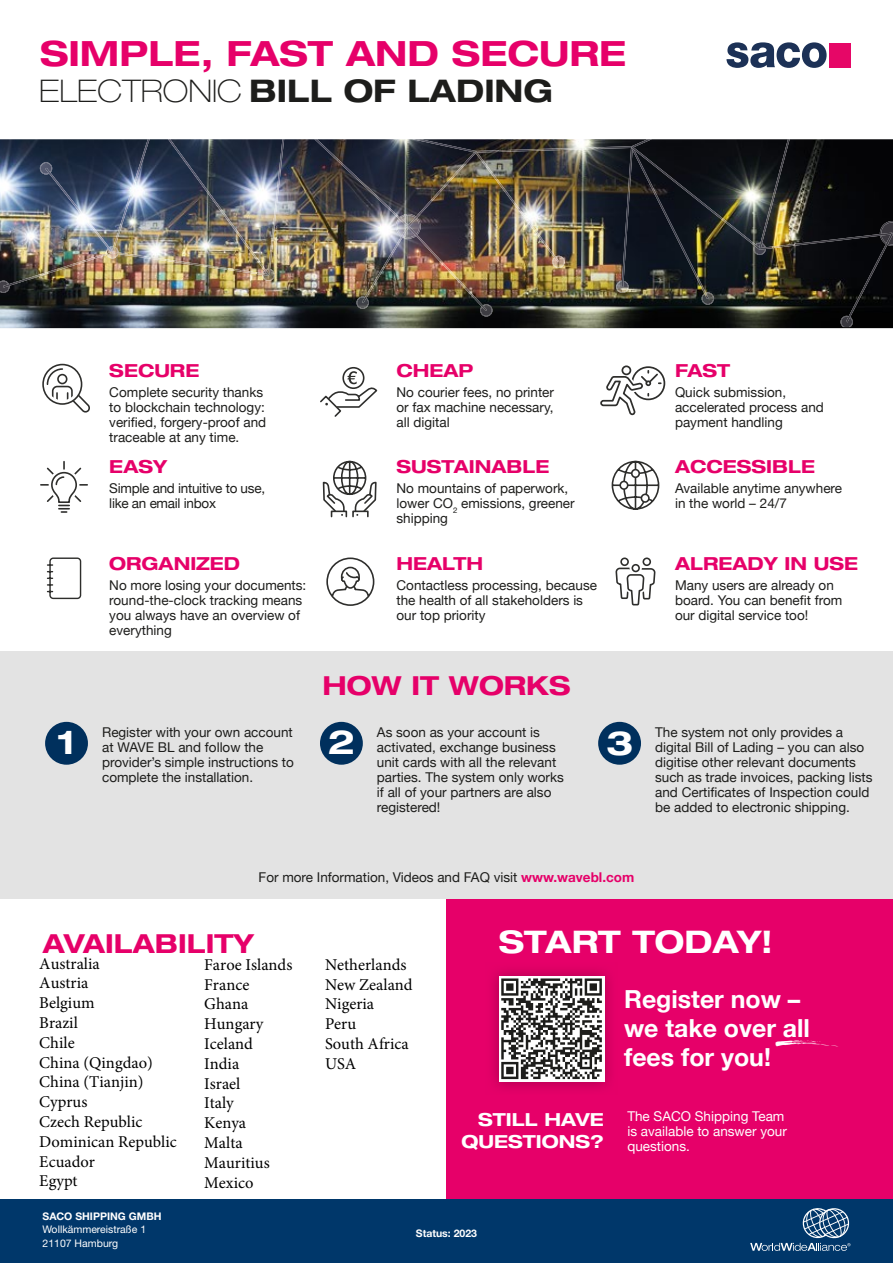
<style>
.page{position:relative;width:893px;height:1263px;background:#fff}
.page>*{position:absolute;margin:0;border:0;box-sizing:border-box;transform-origin:0 0}
.t1{font:700 expanded 34.95px "Helvetica Neue LT Std";color:#e60069}
.t2{font:700 expanded 33.3px "Helvetica Neue LT Std";color:#fff}
.t3{font:700 expanded 31.2px "Helvetica Neue LT Std";color:#1d1d1b}
.t4{font:700 expanded 31.2px "Helvetica Neue LT Std";color:#fff}
.t5{font:700 expanded 26.25px "Helvetica Neue LT Std";color:#e60069}
.t6{font:700 24.9px/29.4px "Helvetica Neue";color:#fff}
.t7{font:700 expanded 18px "Helvetica Neue LT Std";color:#e60069}
.t8{font:700 expanded 18px/21.6px "Helvetica Neue LT Std";color:#fff;text-align:right}
.t9{font:16.5px/19.8px "Minion Pro";color:#000}
.t10{font:13.5px/15px "Helvetica Neue";color:#1d1d1b}
.t11{font:13.5px/15px "Helvetica Neue";color:#fff}
.t12{font:13.5px/15px "Helvetica Neue";letter-spacing:-.02em;color:#1d1d1b}
.t13{font:10.5px/13.5px "Helvetica Neue LT Std";color:#fff}
.t14{font:700 10.5px "Helvetica Neue LT Std";color:#fff}
.s1{font-weight:100}
.s2{font-weight:700;color:#e60069}
</style>
<div class="page">
<img style="left:0;top:139px;width:893px;height:189px">
<div style="left:0;top:1199px;width:893px;height:64px;background:#00376a"></div>
<svg style="left:40px;top:162px;width:12px;height:13px"></svg>
<svg style="left:0;top:281px;width:10px;height:12px"></svg>
<svg style="left:262px;top:275px;width:13px;height:6px"></svg>
<svg style="left:552px;top:256px;width:13px;height:12px"></svg>
<svg style="left:754px;top:250px;width:12px;height:5px"></svg>
<img style="left:314px;top:139px;width:94px;height:87px">
<img style="left:168px;top:139px;width:116px;height:136px">
<img style="left:113px;top:252px;width:156px;height:24px">
<img style="left:112px;top:139px;width:38px;height:114px">
<img style="left:45px;top:168px;width:68px;height:84px">
<img style="left:3px;top:252px;width:110px;height:36px">
<img style="left:632px;top:139px;width:20px;height:7px">
<img style="left:759px;top:139px;width:31px;height:94px">
<img style="left:476px;top:146px;width:155px;height:7px">
<img style="left:476px;top:151px;width:83px;height:111px">
<img style="left:408px;top:152px;width:68px;height:74px">
<svg style="left:616px;top:281px;width:13px;height:12px"></svg>
<svg style="left:702px;top:292px;width:12px;height:13px"></svg>
<img style="left:621px;top:147px;width:10px;height:140px">
<img style="left:631px;top:250px;width:77px;height:49px">
<img style="left:880px;top:221px;width:13px;height:12px">
<svg style="left:840px;top:316px;width:13px;height:11px"></svg>
<img style="left:760px;top:233px;width:86px;height:17px">
<img style="left:631px;top:146px;width:129px;height:104px">
<img style="left:846px;top:233px;width:47px;height:89px">
<svg style="left:356px;top:297px;width:13px;height:12px"></svg>
<svg style="left:480px;top:304px;width:12px;height:13px"></svg>
<img style="left:362px;top:226px;width:46px;height:77px">
<img style="left:408px;top:226px;width:79px;height:85px">
<img style="left:413px;top:139px;width:63px;height:14px">
<svg style="left:750px;top:1208px;width:100px;height:43px"></svg>
<div style="left:446px;top:899px;width:447px;height:300px;background:#e60069"></div>
<div style="left:0;top:652px;width:893px;height:247px;background:#e3e3e3"></div>
<div style="left:45px;top:722px;width:43px;height:43px;background:#00305d;border-radius:50%"></div>
<div style="left:320px;top:722px;width:43px;height:43px;background:#00305d;border-radius:50%"></div>
<div style="left:598px;top:722px;width:43px;height:43px;background:#00305d;border-radius:50%"></div>
<img style="left:493px;top:970px;width:118px;height:119px">
<div style="left:499px;top:976px;width:105px;height:105px;background:#fff"></div>
<svg style="left:501px;top:978px;width:101px;height:101px"></svg>
<div style="left:631px;top:366px;width:34px;height:34px;border:2px solid #2e2e2c;border-radius:50%"></div>
<div style="left:620px;top:364px;width:13px;height:13px;border:5px solid #fff;border-radius:50%"></div>
<svg style="left:600px;top:365px;width:61px;height:51px"></svg>
<div style="left:341px;top:365px;width:25px;height:26px;border:5px solid #fff;border-radius:50%"></div>
<svg style="left:343px;top:368px;width:21px;height:20px"></svg>
<div style="left:342px;top:367px;width:22px;height:22px;border:2px solid #2e2e2c;border-radius:50%"></div>
<svg style="left:320px;top:371px;width:58px;height:46px"></svg>
<svg style="left:40px;top:461px;width:48px;height:52px"></svg>
<div style="left:620px;top:557px;width:9px;height:9px;border:2px solid #2e2e2c;border-radius:50%"></div>
<div style="left:642px;top:557px;width:9px;height:9px;border:2px solid #2e2e2c;border-radius:50%"></div>
<div style="left:630px;top:562px;width:12px;height:12px;border:5px solid #fff;border-radius:50%"></div>
<svg style="left:615px;top:563px;width:41px;height:43px"></svg>
<svg style="left:611px;top:460px;width:49px;height:50px"></svg>
<div style="left:620px;top:481px;width:8px;height:8px;background:#fff;border-radius:50%"></div>
<div style="left:619px;top:481px;width:9px;height:9px;border:2px solid #2e2e2c;border-radius:50%"></div>
<div style="left:641px;top:494px;width:8px;height:8px;background:#fff;border-radius:50%"></div>
<div style="left:641px;top:493px;width:9px;height:10px;border:2px solid #2e2e2c;border-radius:50%"></div>
<div style="left:632px;top:470px;width:7px;height:7px;background:#fff;border-radius:50%"></div>
<div style="left:631px;top:469px;width:9px;height:9px;border:2px solid #2e2e2c;border-radius:50%"></div>
<svg style="left:322px;top:460px;width:55px;height:56px"></svg>
<div style="left:42px;top:364px;width:40px;height:41px;border:2px solid #2e2e2c;border-radius:50%"></div>
<svg style="left:46px;top:367px;width:44px;height:46px"></svg>
<svg style="left:46px;top:557px;width:36px;height:43px"></svg>
<svg style="left:326px;top:557px;width:49px;height:49px"></svg>
<div style="left:829px;top:43px;width:21px;height:24px;background:#e60767"></div>
<svg style="left:726px;top:42px;width:101px;height:26px"></svg>
<h1 class="t1" style="left:40px;top:32px;width:588px">SIMPLE, FAST AND SECURE</h1>
<h3 class="t3" style="left:39px;top:71px;width:515px"><span class="s1">ELECTRONIC</span> BILL OF LADING</h3>
<h3 class="t7" style="left:109px;top:359px;width:92px">SECURE</h3>
<h3 class="t7" style="left:396px;top:359px;width:79px">CHEAP</h3>
<h3 class="t7" style="left:675px;top:359px;width:57px">FAST</h3>
<p class="t10" style="left:109px;top:385px;width:158px">Complete security thanks to blockchain technology: verified, forgery-proof and traceable at any time.</p>
<p class="t12" style="left:109px;top:482px;width:157px">Simple and intuitive to use, like an email inbox</p>
<h3 class="t7" style="left:109px;top:456px;width:59px">EASY</h3>
<p class="t10" style="left:396px;top:385px;width:159px;text-align:justify">No courier fees, no printer or fax machine necessary, all digital</p>
<h3 class="t7" style="left:396px;top:456px;width:154px">SUSTAINABLE</h3>
<p class="t10" style="left:396px;top:482px;width:180px">No mountains of paperwork, lower CO<sub>2</sub> emissions, greener shipping</p>
<p class="t10" style="left:675px;top:385px;width:150px">Quick submission, accelerated process and payment handling</p>
<h3 class="t7" style="left:675px;top:455px;width:141px">ACCESSIBLE</h3>
<p class="t10" style="left:675px;top:482px;width:169px">Available anytime anywhere in the world – 24/7</p>
<h3 class="t7" style="left:109px;top:552px;width:132px">ORGANIZED</h3>
<h3 class="t7" style="left:396px;top:552px;width:88px">HEALTH</h3>
<h3 class="t7" style="left:675px;top:552px;width:184px">ALREADY IN USE</h3>
<p class="t10" style="left:109px;top:579px;width:199px">No more losing your documents: round-the-clock tracking means you always have an overview of everything</p>
<p class="t10" style="left:396px;top:579px;width:202px">Contactless processing, because the health of all stakeholders is our top priority</p>
<p class="t10" style="left:675px;top:579px;width:169px">Many users are already on board. You can benefit from our digital service too!</p>
<h3 class="t5" style="left:322px;top:669px;width:249px">HOW IT WORKS</h3>
<p class="t10" style="left:102px;top:725px;width:193px">Register with your own account at WAVE BL and follow the provider’s simple instructions to complete the installation.</p>
<p class="t10" style="left:377px;top:725px;width:188px">As soon as your account is activated, exchange business unit cards with all the relevant parties. The system only works if all of your partners are also registered!</p>
<h2 class="t2" style="left:57px;top:721px;width:20px">1</h2>
<h2 class="t2" style="left:328px;top:721px;width:29px">2</h2>
<h2 class="t2" style="left:606px;top:722px;width:29px">3</h2>
<p class="t10" style="left:655px;top:725px;width:219px">The system not only provides a digital Bill of Lading – you can also digitise other relevant documents such as trade invoices, packing lists and Certificates of Inspection could be added to electronic shipping.</p>
<p class="t10" style="left:259px;top:870px;width:377px">For more Information, Videos and FAQ visit <span class="s2">www.wavebl.com</span></p>
<h3 class="t5" style="left:43px;top:927px;width:212px">AVAILABILITY</h3>
<p class="t9" style="left:39px;top:953px;width:139px">Australia<br>Austria<br>Belgium<br>Brazil<br>Chile<br>China (Qingdao)<br>China (Tianjin)<br>Cyprus<br>Czech Republic<br>Dominican Republic<br>Ecuador<br>Egypt</p>
<p class="t9" style="left:204px;top:955px;width:90px">Faroe Islands<br>France<br>Ghana<br>Hungary<br>Iceland<br>India<br>Israel<br>Italy<br>Kenya<br>Malta<br>Mauritius<br>Mexico</p>
<p class="t9" style="left:325px;top:955px;width:89px">Netherlands<br>New Zealand<br>Nigeria<br>Peru<br>South Africa<br>USA</p>
<h3 class="t4" style="left:499px;top:922px;width:276px">START TODAY!</h3>
<h3 class="t8" style="left:461px;top:1108px;width:144px">STILL HAVE<br>QUESTIONS?</h3>
<h3 class="t6" style="left:624px;top:985px;width:187px">Register now – we take over all fees for you!</h3>
<p class="t11" style="left:627px;top:1109px;width:161px">The SACO Shipping Team is available to answer your questions.</p>
<p class="t14" style="left:43px;top:1209px;width:121px">SACO SHIPPING GMBH</p>
<p class="t13" style="left:43px;top:1222px;width:105px">Wollkämmereistraße 1<br>21107 Hamburg</p>
<p class="t14" style="left:416px;top:1227px;width:63px">Status: 2023</p>
</div>
